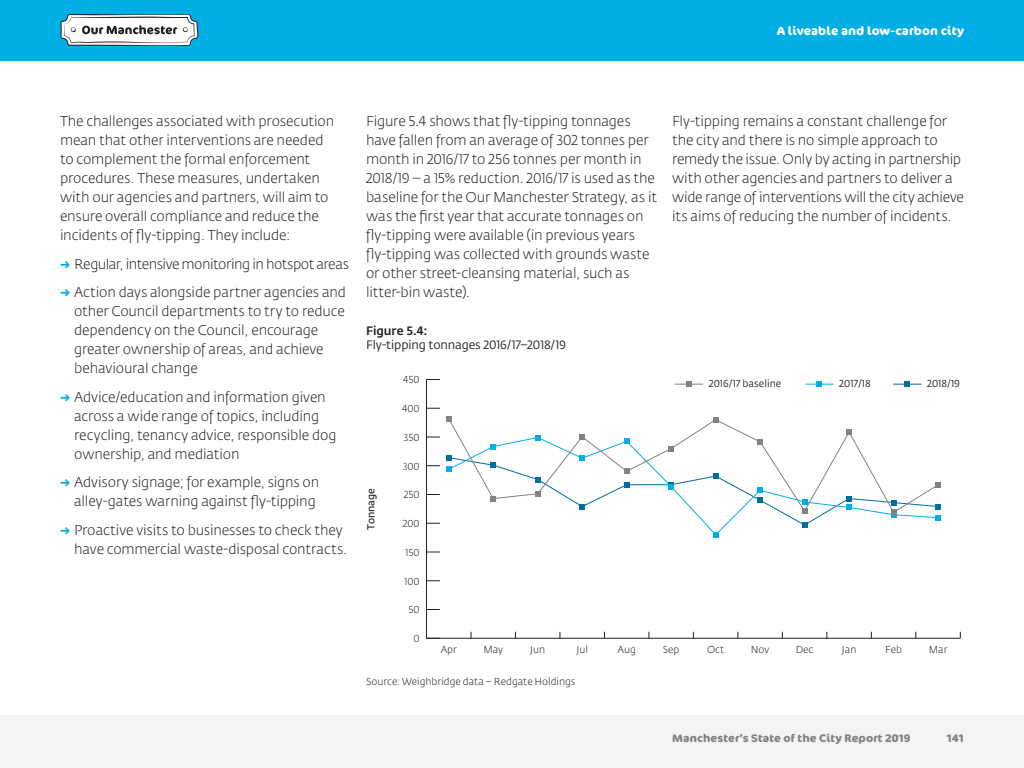
<style>
.page{position:relative;width:1024px;height:768px;background:#fff}
.page>*{position:absolute;margin:0;border:0;box-sizing:border-box;transform-origin:0 0}
.t1{font:300 14px/19px "Fedra Sans Std";letter-spacing:-.01em;color:#231f20}
.t2{font:300 14px "Fedra Sans Std";letter-spacing:-.04em;color:#231f20}
.t3{font:12px "Fedra Sans Std";letter-spacing:-.01em;color:#231f20}
.t4{font:700 12px "Cocon";letter-spacing:.005em;color:#fff}
.t5{font:500 12px "Fedra Sans Std";letter-spacing:-.005em;color:#231f20}
.t6{font:700 11px "Cocon";letter-spacing:.01em;color:#808285}
.t7{font:300 10px "Fedra Sans Std";color:#231f20}
.t8{font:10px "Fedra Sans Std";color:#231f20}
.t9{font:600 10px "Fedra Sans Std";color:#231f20}
.s1{font-weight:500;color:#00aee6}
</style>
<div class="page">
<div style="left:0;top:0;width:1024px;height:60px;background:#00aee6"></div>
<div style="left:0;top:715px;width:1024px;height:53px;background:#f5f4f3"></div>
<hr style="left:427px;top:638px;width:533px;height:1px;background:#231f20">
<hr style="left:426px;top:379px;width:1px;height:259px;background:#231f20">
<svg style="left:426px;top:637px;width:14px;height:2px"></svg>
<svg style="left:427px;top:609px;width:13px;height:1px"></svg>
<svg style="left:427px;top:581px;width:13px;height:1px"></svg>
<svg style="left:427px;top:552px;width:13px;height:1px"></svg>
<svg style="left:427px;top:523px;width:13px;height:1px"></svg>
<svg style="left:427px;top:494px;width:13px;height:1px"></svg>
<svg style="left:427px;top:465px;width:13px;height:1px"></svg>
<svg style="left:427px;top:437px;width:13px;height:1px"></svg>
<svg style="left:427px;top:408px;width:13px;height:1px"></svg>
<svg style="left:427px;top:379px;width:13px;height:1px"></svg>
<svg style="left:893px;top:381px;width:28px;height:6px"></svg>
<svg style="left:805px;top:381px;width:29px;height:6px"></svg>
<svg style="left:675px;top:381px;width:28px;height:6px"></svg>
<svg style="left:446px;top:416px;width:495px;height:122px"></svg>
<svg style="left:60px;top:14px;width:139px;height:32px;background:#c1cbcf"></svg>
<p class="t4" style="left:777px;top:23px;width:188px">A liveable and low-carbon city</p>
<p class="t1" style="left:60px;top:112px;width:276px">The challenges associated with prosecution mean that other interventions are needed to complement the formal enforcement procedures. These measures, undertaken with our agencies and partners, will aim to ensure overall compliance and reduce the incidents of fly-tipping. They include:</p>
<p class="t2" style="left:60px;top:255px;width:291px"><span class="s1">→</span> Regular, intensive monitoring in hotspot areas</p>
<p class="t1" style="left:74px;top:283px;width:273px;text-indent:-14px"><span class="s1">→</span> Action days alongside partner agencies and other Council departments to try to reduce dependency on the Council, encourage greater ownership of areas, and achieve behavioural change</p>
<p class="t1" style="left:74px;top:387px;width:264px;text-indent:-14px"><span class="s1">→</span> Advice/education and information given across a wide range of topics, including recycling, tenancy advice, responsible dog ownership, and mediation</p>
<p class="t1" style="left:60px;top:473px;width:261px;text-align:right"><span class="s1">→</span> Advisory signage; for example, signs on alley-gates warning against fly-tipping</p>
<p class="t1" style="left:74px;top:520px;width:275px;text-indent:-14px"><span class="s1">→</span> Proactive visits to businesses to check they have commercial waste-disposal contracts.</p>
<p class="t1" style="left:366px;top:112px;width:293px">Figure 5.4 shows that fly-tipping tonnages have fallen from an average of 302 tonnes per month in 2016/17 to 256 tonnes per month in 2018/19 – a 15% reduction. 2016/17 is used as the baseline for the Our Manchester Strategy, as it was the first year that accurate tonnages on fly-tipping were available (in previous years fly-tipping was collected with grounds waste or other street-cleansing material, such as litter-bin waste).</p>
<p class="t1" style="left:672px;top:112px;width:293px">Fly-tipping remains a constant challenge for the city and there is no simple approach to remedy the issue. Only by acting in partnership with other agencies and partners to deliver a wide range of interventions will the city achieve its aims of reducing the number of incidents.</p>
<p class="t5" style="left:366px;top:323px;width:63px">Figure 5.4:</p>
<p class="t3" style="left:366px;top:338px;width:202px">Fly-tipping tonnages 2016/17–2018/19</p>
<p class="t7" style="left:403px;top:374px;width:18px">450</p>
<p class="t8" style="left:709px;top:377px;width:74px">2016/17 baseline</p>
<p class="t8" style="left:839px;top:377px;width:33px">2017/18</p>
<p class="t8" style="left:927px;top:377px;width:34px">2018/19</p>
<p class="t7" style="left:402px;top:403px;width:19px">400</p>
<p class="t7" style="left:404px;top:431px;width:18px">350</p>
<p class="t9" style="left:365px;top:530px;width:43px;rotate:-90deg">Tonnage</p>
<p class="t7" style="left:403px;top:460px;width:18px">300</p>
<p class="t7" style="left:404px;top:489px;width:17px">250</p>
<p class="t7" style="left:403px;top:518px;width:18px">200</p>
<p class="t7" style="left:406px;top:546px;width:16px">150</p>
<p class="t7" style="left:405px;top:575px;width:17px">100</p>
<p class="t7" style="left:409px;top:604px;width:13px">50</p>
<p class="t7" style="left:414px;top:633px;width:8px">0</p>
<p class="t7" style="left:441px;top:644px;width:18px">Apr</p>
<p class="t7" style="left:483px;top:644px;width:21px">May</p>
<p class="t7" style="left:530px;top:644px;width:17px">Jun</p>
<p class="t7" style="left:576px;top:644px;width:13px">Jul</p>
<p class="t7" style="left:618px;top:644px;width:20px">Aug</p>
<p class="t7" style="left:663px;top:644px;width:18px">Sep</p>
<p class="t7" style="left:707px;top:644px;width:19px">Oct</p>
<p class="t7" style="left:751px;top:644px;width:20px">Nov</p>
<p class="t7" style="left:796px;top:644px;width:19px">Dec</p>
<p class="t7" style="left:842px;top:644px;width:16px">Jan</p>
<p class="t7" style="left:885px;top:644px;width:18px">Feb</p>
<p class="t7" style="left:929px;top:644px;width:20px">Mar</p>
<p class="t7" style="left:366px;top:676px;width:211px">Source: Weighbridge data – Redgate Holdings</p>
<p class="t6" style="left:672px;top:732px;width:240px">Manchester’s State of the City Report 2019</p>
<p class="t6" style="left:947px;top:732px;width:19px">141</p>
</div>
